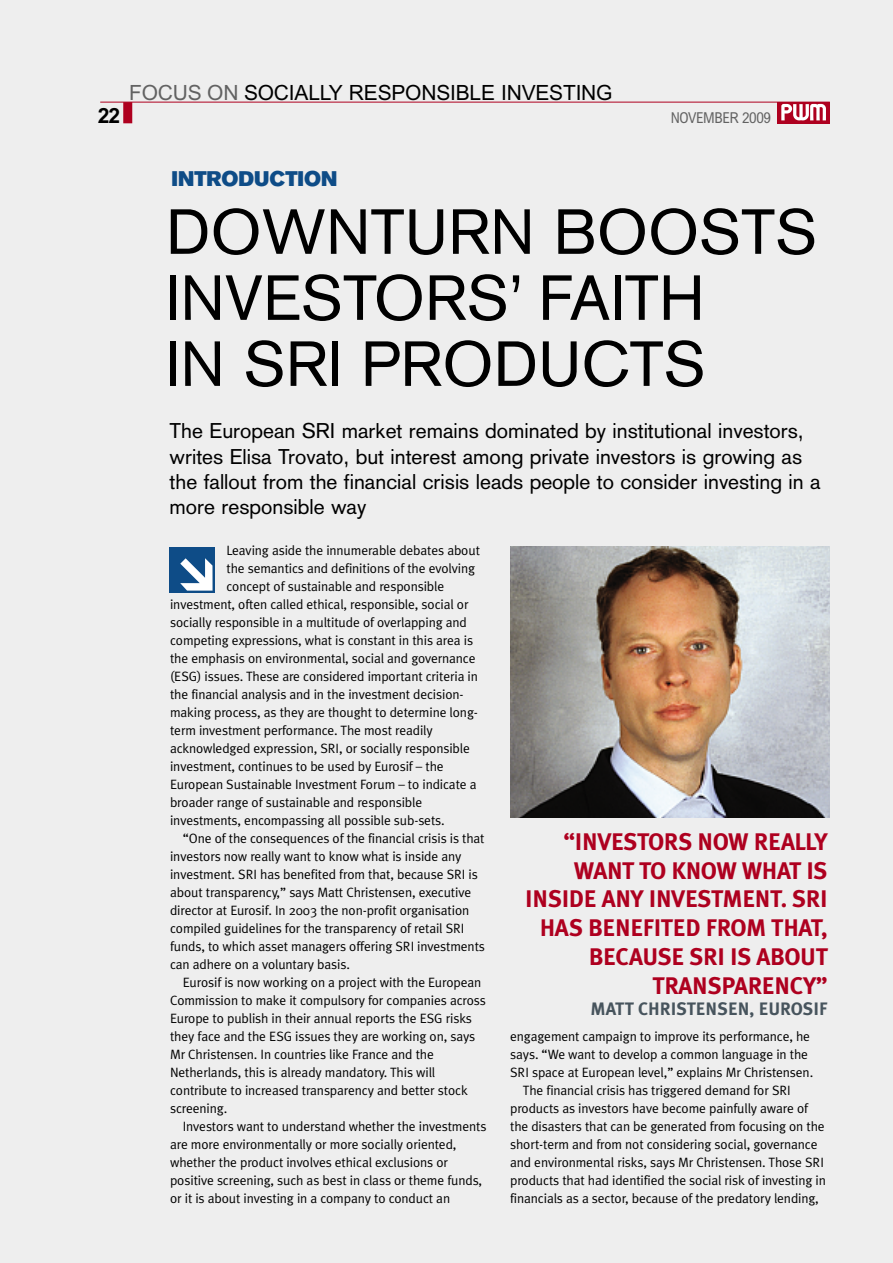
<style>
.page{position:relative;width:893px;height:1263px;background:#eee}
.page>*{position:absolute;margin:0;border:0;box-sizing:border-box;transform-origin:0 0}
.t1{font:63px/66px "Akzidenz Grotesk BQ";color:#000}
.t2{font:24px/28.8px "Meta Plus Bold Roman OV VEDDDC";letter-spacing:-.015em;color:#ae001f;text-align:right}
.t3{font:21px/25.2px "Akzidenz Grotesk Roman OV CFDDDC";color:#000}
.t4{font:21px "Arial MT OV DFDDDC";letter-spacing:-.01em;color:#000}
.t5{font:21px "Akzidenz Grotesk BQ Super";color:#0e4c87}
.t6{font:21px "Arial MT Bold OV FFDDDC";color:#000}
.t7{font:18px "Meta Plus Bold Roman OV VEDDDC";color:#47545d}
.t8{font:15px "Arial MT Condensed OV EFDDDC";letter-spacing:-.025em;color:#626262}
.t9{font:13.5px "Meta Plus Normal Roman OV UEDDDC";letter-spacing:-.01em;color:#000}
.s1{color:#626262}
</style>
<div class="page">
<img style="left:510px;top:546px;width:319px;height:272px">
<div style="left:169px;top:547px;width:45px;height:46px;background:#0e4c87"></div>
<svg style="left:180px;top:558px;width:33px;height:33px"></svg>
<hr style="left:100px;top:102px;width:730px;height:1px;background:#ae001f">
<div style="left:778px;top:102px;width:52px;height:21px;background:#ae001f"></div>
<svg style="left:781px;top:104px;width:45px;height:16px"></svg>
<div style="left:123px;top:102px;width:9px;height:21px;background:#ae001f"></div>
<p class="t4" style="left:129px;top:81px;width:485px"><span class="s1">FOCUS ON</span> SOCIALLY RESPONSIBLE INVESTING</p>
<p class="t6" style="left:98px;top:103px;width:24px">22</p>
<p class="t8" style="left:671px;top:109px;width:102px">NOVEMBER 2009</p>
<p class="t5" style="left:172px;top:166px;width:167px">INTRODUCTION</p>
<p class="t1" style="left:166px;top:199px;width:653px">DOWNTURN BOOSTS<br>INVESTORS’ FAITH<br>IN SRI PRODUCTS</p>
<p class="t3" style="left:170px;top:418px;width:652px">The European SRI market remains dominated by institutional investors, writes Elisa Trovato, but interest among private investors is growing as the fallout from the financial crisis leads people to consider investing in a more responsible way</p>
<p class="t9" style="left:226px;top:543px;width:255px">Leaving aside the innumerable debates about</p>
<p class="t9" style="left:226px;top:561px;width:250px">the semantics and definitions of the evolving</p>
<p class="t9" style="left:226px;top:579px;width:219px">concept of sustainable and responsible</p>
<p class="t9" style="left:170px;top:597px;width:300px">investment, often called ethical, responsible, social or</p>
<p class="t9" style="left:170px;top:615px;width:298px">socially responsible in a multitude of overlapping and</p>
<p class="t9" style="left:170px;top:633px;width:304px">competing expressions, what is constant in this area is</p>
<p class="t9" style="left:170px;top:651px;width:307px">the emphasis on environmental, social and governance</p>
<p class="t9" style="left:170px;top:669px;width:309px">(ESG) issues. These are considered important criteria in</p>
<p class="t9" style="left:170px;top:687px;width:295px">the financial analysis and in the investment decision-</p>
<p class="t9" style="left:170px;top:704px;width:309px">making process, as they are thought to determine long-</p>
<p class="t9" style="left:170px;top:722px;width:264px">term investment performance. The most readily</p>
<p class="t9" style="left:170px;top:740px;width:301px">acknowledged expression, SRI, or socially responsible</p>
<p class="t9" style="left:170px;top:758px;width:275px">investment, continues to be used by Eurosif – the</p>
<p class="t9" style="left:170px;top:776px;width:308px">European Sustainable Investment Forum – to indicate a</p>
<p class="t9" style="left:170px;top:794px;width:254px">broader range of sustainable and responsible</p>
<p class="t9" style="left:170px;top:812px;width:276px">investments, encompassing all possible sub-sets.</p>
<p class="t9" style="left:183px;top:830px;width:303px">“One of the consequences of the financial crisis is that</p>
<p class="t9" style="left:170px;top:848px;width:293px">investors now really want to know what is inside any</p>
<p class="t9" style="left:170px;top:866px;width:309px">investment. SRI has benefited from that, because SRI is</p>
<p class="t9" style="left:170px;top:884px;width:303px">about transparency,” says Matt Christensen, executive</p>
<p class="t9" style="left:170px;top:902px;width:301px">director at Eurosif. In 2003 the non-profit organisation</p>
<p class="t9" style="left:170px;top:920px;width:296px">compiled guidelines for the transparency of retail SRI</p>
<p class="t9" style="left:170px;top:938px;width:316px">funds, to which asset managers offering SRI investments</p>
<p class="t9" style="left:170px;top:956px;width:181px">can adhere on a voluntary basis.</p>
<p class="t9" style="left:183px;top:974px;width:300px">Eurosif is now working on a project with the European</p>
<p class="t9" style="left:170px;top:992px;width:317px">Commission to make it compulsory for companies across</p>
<p class="t9" style="left:170px;top:1010px;width:303px">Europe to publish in their annual reports the ESG risks</p>
<p class="t9" style="left:170px;top:1028px;width:307px">they face and the ESG issues they are working on, says</p>
<p class="t9" style="left:170px;top:1046px;width:265px">Mr Christensen. In countries like France and the</p>
<p class="t9" style="left:170px;top:1064px;width:267px">Netherlands, this is already mandatory. This will</p>
<p class="t9" style="left:170px;top:1082px;width:299px">contribute to increased transparency and better stock</p>
<p class="t9" style="left:170px;top:1100px;width:59px">screening.</p>
<p class="t9" style="left:183px;top:1118px;width:305px">Investors want to understand whether the investments</p>
<p class="t9" style="left:170px;top:1136px;width:288px">are more environmentally or more socially oriented,</p>
<p class="t9" style="left:170px;top:1154px;width:280px">whether the product involves ethical exclusions or</p>
<p class="t9" style="left:170px;top:1172px;width:314px">positive screening, such as best in class or theme funds,</p>
<p class="t9" style="left:170px;top:1190px;width:282px">or it is about investing in a company to conduct an</p>
<p class="t2" style="left:525px;top:827px;width:304px">“INVESTORS NOW REALLY<br>WANT TO KNOW WHAT IS<br>INSIDE ANY INVESTMENT. SRI<br>HAS BENEFITED FROM THAT,<br>BECAUSE SRI IS ABOUT<br>TRANSPARENCY”</p>
<p class="t7" style="left:591px;top:999px;width:239px">MATT CHRISTENSEN, EUROSIF</p>
<p class="t9" style="left:510px;top:1028px;width:301px">engagement campaign to improve its performance, he</p>
<p class="t9" style="left:510px;top:1046px;width:299px">says. “We want to develop a common language in the</p>
<p class="t9" style="left:510px;top:1064px;width:305px">SRI space at European level,” explains Mr Christensen.</p>
<p class="t9" style="left:523px;top:1082px;width:269px">The financial crisis has triggered demand for SRI</p>
<p class="t9" style="left:510px;top:1100px;width:300px">products as investors have become painfully aware of</p>
<p class="t9" style="left:510px;top:1118px;width:316px">the disasters that can be generated from focusing on the</p>
<p class="t9" style="left:510px;top:1136px;width:309px">short-term and from not considering social, governance</p>
<p class="t9" style="left:510px;top:1154px;width:315px">and environmental risks, says Mr Christensen. Those SRI</p>
<p class="t9" style="left:510px;top:1172px;width:317px">products that had identified the social risk of investing in</p>
<p class="t9" style="left:510px;top:1190px;width:310px">financials as a sector, because of the predatory lending,</p>
</div>
